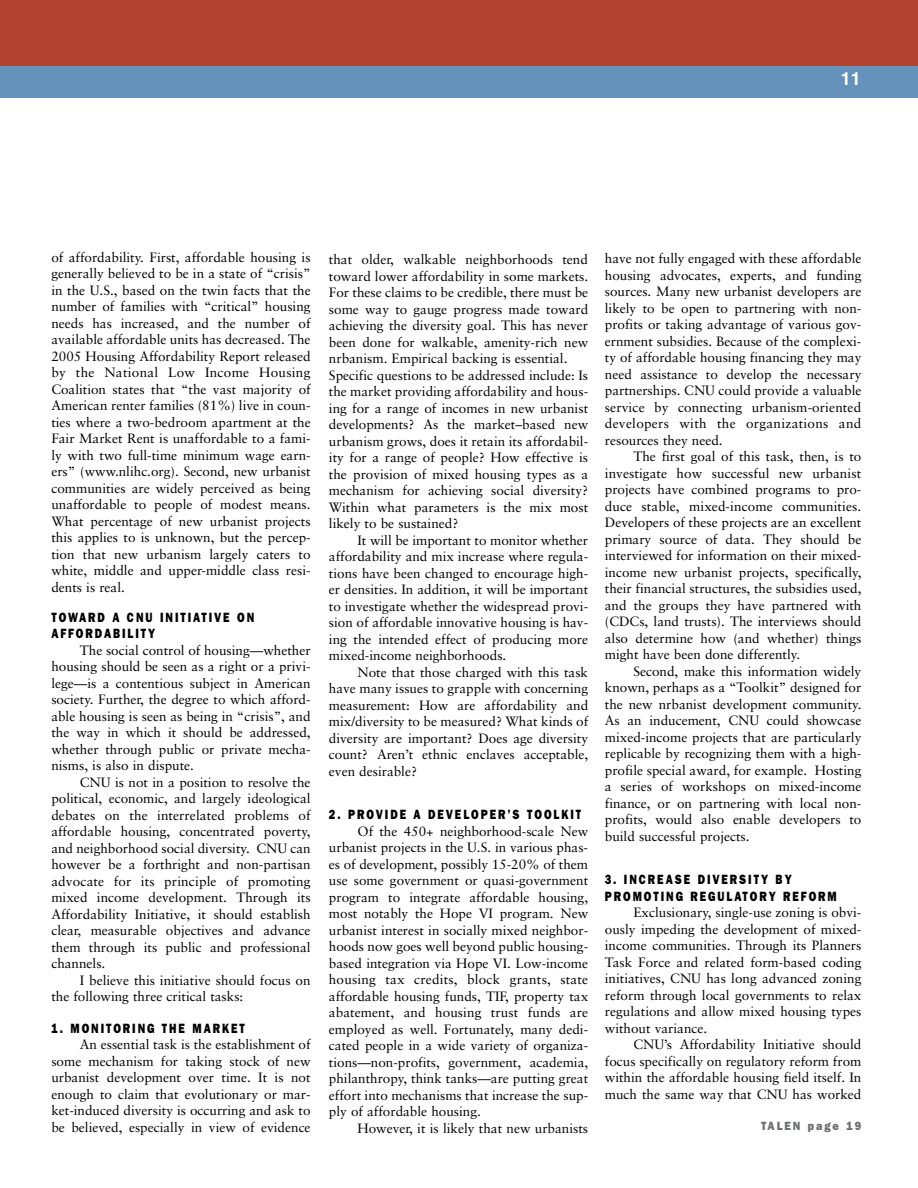
<style>
.page{position:relative;width:918px;height:1188px;background:#fff}
.page>*{position:absolute;margin:0;border:0;box-sizing:border-box;transform-origin:0 0}
.t1{font:700 18px "Helvetica";color:#fff}
.t2{font:13.5px/16.5px "Sabon";color:#000;text-align:justify}
.t3{font:800 13.5px/16.5px "Franklin Gothic";letter-spacing:.18em;color:#000;scale:.8 1}
.t4{font:800 12px "Franklin Gothic";letter-spacing:.18em;color:#6d6f71;scale:.9 1}
</style>
<div class="page">
<svg style="left:0;top:0;width:918px;height:98px;background:#995c5d"></svg>
<h1 class="t1" style="left:841px;top:68px;width:22px">11</h1>
<p class="t2" style="left:51px;top:249px;width:261px">of affordability. First, affordable housing is generally believed to be in a state of “crisis” in the U.S., based on the twin facts that the number of families with “critical” housing needs has increased, and the number of available affordable units has decreased. The 2005 Housing Affordability Report released by the National Low Income Housing Coalition states that “the vast majority of American renter families (81%) live in coun&shy;ties where a two-bedroom apartment at the Fair Market Rent is unaffordable to a fami&shy;ly with two full-time minimum wage earn&shy;ers” (www.nlihc.org). Second, new urbanist communities are widely perceived as being unaffordable to people of modest means.<br>What percentage of new urbanist projects this applies to is unknown, but the percep&shy;tion that new urbanism largely caters to white, middle and upper-middle class resi&shy;dents is real.</p>
<p class="t3" style="left:51px;top:609px;width:255px">TOWARD A CNU INITIATIVE ON<br>AFFORDABILITY</p>
<p class="t2" style="left:51px;top:642px;width:261px;text-indent:28px">The social control of housing—whether housing should be seen as a right or a privi&shy;lege—is a contentious subject in American society. Further, the degree to which afford&shy;able housing is seen as being in “crisis”, and the way in which it should be addressed, whether through public or private mecha&shy;nisms, is also in dispute.</p>
<p class="t2" style="left:51px;top:774px;width:261px;text-indent:28px">CNU is not in a position to resolve the political, economic, and largely ideological debates on the interrelated problems of affordable housing, concentrated poverty, and neighborhood social diversity. CNU can however be a forthright and non-partisan advocate for its principle of promoting mixed income development. Through its Affordability Initiative, it should establish clear, measurable objectives and advance them through its public and professional channels.</p>
<p class="t2" style="left:51px;top:972px;width:261px;text-indent:28px">I believe this initiative should focus on the following three critical tasks:</p>
<p class="t3" style="left:51px;top:1020px;width:244px">1. MONITORING THE MARKET</p>
<p class="t2" style="left:51px;top:1036px;width:261px;text-indent:28px">An essential task is the establishment of some mechanism for taking stock of new urbanist development over time. It is not enough to claim that evolutionary or mar&shy;ket-induced diversity is occurring and ask to be believed, especially in view of evidence</p>
<p class="t2" style="left:329px;top:251px;width:261px;text-align:left">that older, walkable neighborhoods tend toward lower affordability in some markets.<br>For these claims to be credible, there must be some way to gauge progress made toward achieving the diversity goal. This has never been done for walkable, amenity-rich new nrbanism. Empirical backing is essential.<br>Specific questions to be addressed include: Is the market providing affordability and hous&shy;ing for a range of incomes in new urbanist developments? As the market–based new urbanism grows, does it retain its affordabil&shy;ity for a range of people? How effective is the provision of mixed housing types as a mechanism for achieving social diversity?<br>Within what parameters is the mix most likely to be sustained?</p>
<p class="t2" style="left:329px;top:532px;width:261px;text-indent:28px">It will be important to monitor whether affordability and mix increase where regula&shy;tions have been changed to encourage high&shy;er densities. In addition, it will be important to investigate whether the widespread provi&shy;sion of affordable innovative housing is hav&shy;ing the intended effect of producing more mixed-income neighborhoods.</p>
<p class="t2" style="left:329px;top:664px;width:261px;text-indent:28px">Note that those charged with this task have many issues to grapple with concerning measurement: How are affordability and mix/diversity to be measured? What kinds of diversity are important? Does age diversity count? Aren’t ethnic enclaves acceptable, even desirable?</p>
<p class="t3" style="left:329px;top:806px;width:317px">2. PROVIDE A DEVELOPER’S TOOLKIT</p>
<p class="t2" style="left:329px;top:823px;width:261px;text-indent:28px">Of the 450+ neighborhood-scale New urbanist projects in the U.S. in various phas&shy;es of development, possibly 15-20% of them use some government or quasi-government program to integrate affordable housing, most notably the Hope VI program. New urbanist interest in socially mixed neighbor&shy;hoods now goes well beyond public housing&shy;based integration via Hope VI. Low-income housing tax credits, block grants, state affordable housing funds, TIF, property tax abatement, and housing trust funds are employed as well. Fortunately, many dedi&shy;cated people in a wide variety of organiza&shy;tions—non-profits, government, academia, philanthropy, think tanks—are putting great effort into mechanisms that increase the sup&shy;ply of affordable housing.</p>
<p class="t2" style="left:357px;top:1120px;width:232px">However, it is likely that new urbanists</p>
<p class="t2" style="left:605px;top:250px;width:258px">have not fully engaged with these affordable housing advocates, experts, and funding sources. Many new urbanist developers are likely to be open to partnering with non&shy;profits or taking advantage of various gov&shy;ernment subsidies. Because of the complexi&shy;ty of affordable housing financing they may need assistance to develop the necessary partnerships. CNU could provide a valuable service by connecting urbanism-oriented developers with the organizations and resources they need.</p>
<p class="t2" style="left:605px;top:448px;width:258px;text-indent:28px">The first goal of this task, then, is to investigate how successful new urbanist projects have combined programs to pro&shy;duce stable, mixed-income communities.<br>Developers of these projects are an excellent primary source of data. They should be interviewed for information on their mixed&shy;income new urbanist projects, specifically, their financial structures, the subsidies used, and the groups they have partnered with (CDCs, land trusts). The interviews should also determine how (and whether) things might have been done differently.</p>
<p class="t2" style="left:605px;top:663px;width:258px;text-indent:28px">Second, make this information widely known, perhaps as a “Toolkit” designed for the new nrbanist development community.<br>As an inducement, CNU could showcase mixed-income projects that are particularly replicable by recognizing them with a high&shy;profile special award, for example. Hosting a series of workshops on mixed-income finance, or on partnering with local non&shy;profits, would also enable developers to build successful projects.</p>
<p class="t3" style="left:605px;top:871px;width:291px">3. INCREASE DIVERSITY BY<br>PROMOTING REGULATORY REFORM</p>
<p class="t2" style="left:605px;top:904px;width:258px;text-indent:28px">Exclusionary, single-use zoning is obvi&shy;ously impeding the development of mixed&shy;income communities. Through its Planners Task Force and related form-based coding initiatives, CNU has long advanced zoning reform through local governments to relax regulations and allow mixed housing types without variance.</p>
<p class="t2" style="left:605px;top:1036px;width:258px;text-indent:28px">CNU’s Affordability Initiative should focus specifically on regulatory reform from within the affordable housing field itself. In much the same way that CNU has worked</p>
<p class="t4" style="left:761px;top:1119px;width:113px">TALEN page 19</p>
</div>
